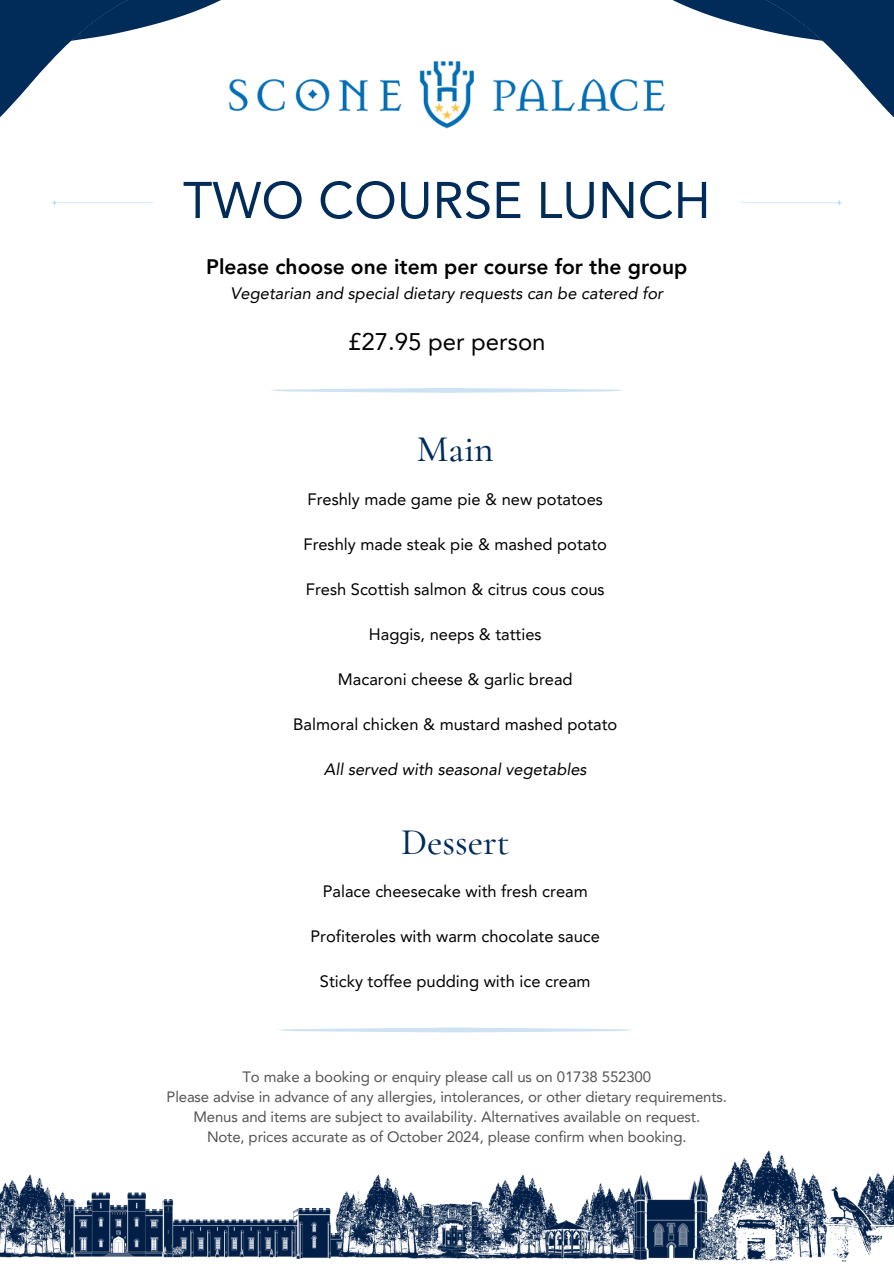
<style>
.page{position:relative;width:894px;height:1264px;background:#fff}
.page>*{position:absolute;margin:0;border:0;box-sizing:border-box;transform-origin:0 0}
.t1{font:51px "Avenir LT Pro";color:#012b58}
.t2{font:500 37.5px "Cormorant Garamond";color:#012b58}
.t3{font:24px "Avenir LT Pro";color:#000}
.t4{font:800 21px "Avenir LT Pro";color:#000}
.t5{font:16.5px "Avenir LT Pro";color:#000}
.t6{font:italic 16.5px "Avenir LT Pro";color:#000}
.t7{font:15px "Avenir LT Pro";letter-spacing:-.01em;color:#545454}
</style>
<div class="page">
<img style="left:230px;top:61px;width:433px;height:68px">
<svg style="left:0;top:0;width:230px;height:117px"></svg>
<svg style="left:663px;top:0;width:230px;height:117px"></svg>
<svg style="left:277px;top:1027px;width:356px;height:5px"></svg>
<svg style="left:271px;top:388px;width:352px;height:4px"></svg>
<svg style="left:741px;top:200px;width:100px;height:6px"></svg>
<svg style="left:52px;top:200px;width:100px;height:6px"></svg>
<img style="left:0;top:1150px;width:893px;height:112px">
<p class="t1" style="left:183px;top:179px;width:529px">TWO COURSE LUNCH</p>
<p class="t4" style="left:206px;top:258px;width:482px">Please choose one item per course for the group</p>
<h2 class="t6" style="left:230px;top:286px;width:434px">Vegetarian and special dietary requests can be catered for</h2>
<p class="t3" style="left:348px;top:331px;width:199px">£27.95 per person</p>
<p class="t2" style="left:417px;top:426px;width:78px">Main</p>
<p class="t5" style="left:307px;top:492px;width:297px">Freshly made game pie &amp; new potatoes</p>
<p class="t5" style="left:303px;top:537px;width:305px">Freshly made steak pie &amp; mashed potato</p>
<h1 class="t5" style="left:306px;top:582px;width:300px">Fresh Scottish salmon &amp; citrus cous cous</h1>
<p class="t5" style="left:369px;top:627px;width:174px">Haggis, neeps &amp; tatties</p>
<p class="t5" style="left:338px;top:672px;width:236px">Macaroni cheese &amp; garlic bread</p>
<p class="t5" style="left:293px;top:717px;width:325px">Balmoral chicken &amp; mustard mashed potato</p>
<h3 class="t6" style="left:324px;top:762px;width:264px">All served with seasonal vegetables</h3>
<p class="t2" style="left:401px;top:818px;width:110px">Dessert</p>
<h2 class="t5" style="left:322px;top:884px;width:266px">Palace cheesecake with fresh cream</h2>
<p class="t5" style="left:310px;top:929px;width:291px">Profiteroles with warm chocolate sauce</p>
<p class="t5" style="left:320px;top:974px;width:272px">Sticky toffee pudding with ice cream</p>
<p class="t7" style="left:242px;top:1070px;width:410px">To make a booking or enquiry please call us on 01738 552300</p>
<p class="t7" style="left:166px;top:1090px;width:561px">Please advise in advance of any allergies, intolerances, or other dietary requirements.</p>
<p class="t7" style="left:193px;top:1110px;width:508px">Menus and items are subject to availability. Alternatives available on request.</p>
<p class="t7" style="left:207px;top:1130px;width:481px">Note, prices accurate as of October 2024, please confirm when booking.</p>
</div>
